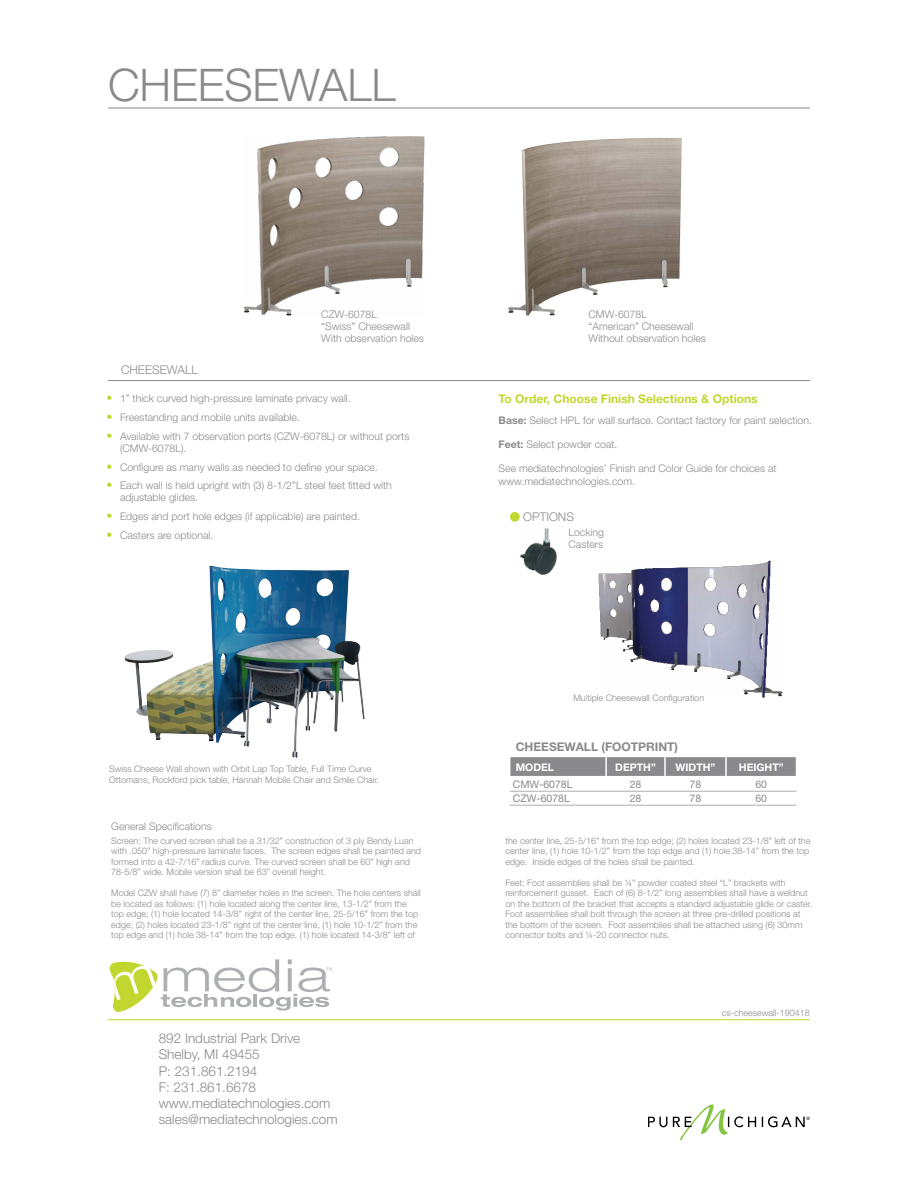
<style>
.page{position:relative;width:918px;height:1188px;background:#fff}
.page>*{position:absolute;margin:0;border:0;box-sizing:border-box;transform-origin:0 0}
.t1{font:300 45px "Helvetica Neue LT Std";color:#8a8a8d}
.t2{font:300 13.5px/16.2px "Helvetica Neue LT Std";color:#8a8a8d}
.t3{font:700 12px "Helvetica Neue LT Std";color:#c1d72f}
.t4{font:700 12px "Helvetica Neue LT Std";color:#8a8a8d}
.t5{font:300 12px "Helvetica Neue LT Std";color:#8a8a8d}
.t6{font:300 10.5px/12px "Helvetica Neue LT Std";color:#8a8a8d}
.t7{font:10.5px "Helvetica Neue LT Std";color:#8a8a8d}
.t8{font:700 10.5px "Helvetica Neue LT Std";color:#fff}
.t9{font:300 9px/10.5px "Helvetica Neue LT Std";color:#8a8a8d}
.t10{font:4.5px "Helvetica Neue";color:#000}
.s1{font-size:12px;color:#c1d72f}
.s2{font-weight:700}
</style>
<div class="page">
<svg style="left:109px;top:959px;width:223px;height:53px"></svg>
<hr style="left:108px;top:108px;width:702px;height:1px;background:#8a8a8d">
<svg style="left:648px;top:1104px;width:157px;height:36px"></svg>
<hr style="left:108px;top:1019px;width:702px;height:1px;background:#c1d72f">
<img style="left:598px;top:561px;width:185px;height:136px">
<img style="left:520px;top:529px;width:37px;height:46px">
<div style="left:510px;top:512px;width:10px;height:10px;background:#c1d72f;border-radius:50%"></div>
<hr style="left:108px;top:380px;width:702px;height:1px;background:#8a8a8d">
<svg style="left:510px;top:757px;width:286px;height:19px;background:#8d8d90"></svg>
<hr style="left:510px;top:791px;width:96px;height:1px;background:#adafb2">
<hr style="left:606px;top:791px;width:59px;height:1px;background:#adafb2">
<hr style="left:665px;top:791px;width:61px;height:1px;background:#adafb2">
<hr style="left:726px;top:791px;width:71px;height:1px;background:#adafb2">
<hr style="left:510px;top:805px;width:96px;height:1px;background:#adafb2">
<hr style="left:606px;top:805px;width:59px;height:1px;background:#adafb2">
<hr style="left:665px;top:805px;width:61px;height:1px;background:#adafb2">
<hr style="left:726px;top:805px;width:71px;height:1px;background:#adafb2">
<img style="left:124px;top:565px;width:241px;height:193px">
<img style="left:508px;top:137px;width:174px;height:179px">
<img style="left:243px;top:136px;width:182px;height:180px">
<h1 class="t1" style="left:108px;top:58px;width:289px">cheesewall</h1>
<h3 class="t5" style="left:121px;top:362px;width:9px">CHEESEWALL</h3>
<p class="t6" style="left:321px;top:308px;width:104px">CZW-6078L<br>“Swiss” Cheesewall<br>With observation holes</p>
<p class="t6" style="left:589px;top:308px;width:119px">CMW-6078L<br>“American” Cheesewall<br>Without observation holes</p>
<p class="t6" style="left:106px;top:392px;width:246px"><span class="s1">•</span> 1” thick curved high-pressure laminate privacy wall.</p>
<p class="t6" style="left:106px;top:411px;width:195px"><span class="s1">•</span> Freestanding and mobile units available.</p>
<p class="t6" style="left:120px;top:430px;width:291px;text-indent:-14px"><span class="s1">•</span> Available with 7 observation ports (CZW-6078L) or without ports (CMW-6078L).</p>
<p class="t6" style="left:106px;top:461px;width:273px"><span class="s1">•</span> Configure as many walls as needed to define your space.</p>
<p class="t6" style="left:120px;top:479px;width:273px;text-indent:-14px"><span class="s1">•</span> Each wall is held upright with (3) 8-1/2”L steel feet fitted with adjustable glides.</p>
<p class="t6" style="left:106px;top:510px;width:255px"><span class="s1">•</span> Edges and port hole edges (if applicable) are painted.</p>
<p class="t6" style="left:106px;top:529px;width:108px"><span class="s1">•</span> Casters are optional.</p>
<p class="t9" style="left:109px;top:764px;width:272px">Swiss Cheese Wall shown with Orbit Lap Top Table, Full Time Curve<br>Ottomans, Rockford pick table, Hannah Mobile Chair and Smile Chair.</p>
<p class="t6" style="left:111px;top:821px;width:102px">General Specifications</p>
<p class="t9" style="left:111px;top:835px;width:311px">Screen: The curved screen shall be a 31/32” construction of 3 ply Bendy Luan with .050” high-pressure laminate faces. The screen edges shall be painted and formed into a 42-7/16” radius curve. The curved screen shall be 60” high and 78-5/8” wide. Mobile version shall be 63” overall height.</p>
<p class="t9" style="left:111px;top:888px;width:311px">Model CZW shall have (7) 8” diameter holes in the screen. The hole centers shall be located as follows: (1) hole located along the center line, 13-1/2” from the top edge; (1) hole located 14-3/8” right of the center line, 25-5/16” from the top edge; (2) holes located 23-1/8” right of the center line, (1) hole 10-1/2” from the top edge and (1) hole 38-14” from the top edge. (1) hole located 14-3/8” left of</p>
<h2 class="t2" style="left:159px;top:1030px;width:180px">892 Industrial Park Drive<br>Shelby, MI 49455<br>P: 231.861.2194<br>F: 231.861.6678 www.mediatechnologies.com sales@mediatechnologies.com</h2>
<h3 class="t3" style="left:499px;top:392px;width:261px">To Order, Choose Finish Selections &amp; Options</h3>
<p class="t6" style="left:499px;top:414px;width:315px"><span class="s2">Base:</span> Select HPL for wall surface. Contact factory for paint selection.</p>
<p class="t6" style="left:499px;top:438px;width:120px"><span class="s2">Feet:</span> Select powder coat.</p>
<p class="t6" style="left:499px;top:462px;width:279px;line-height:12.6px">See mediatechnologies’ Finish and Color Guide for choices at www.mediatechnologies.com.</p>
<h3 class="t5" style="left:523px;top:509px;width:51px">OPTIONS</h3>
<p class="t6" style="left:569px;top:526px;width:37px">Locking<br>Casters</p>
<p class="t9" style="left:573px;top:692px;width:132px">Multiple Cheesewall Configuration</p>
<h3 class="t4" style="left:516px;top:739px;width:164px">CHEESEWALL (FOOTPRINT)</h3>
<p class="t8" style="left:516px;top:760px;width:40px">MODEL</p>
<p class="t8" style="left:615px;top:760px;width:42px">DEPth”</p>
<p class="t8" style="left:676px;top:760px;width:41px">WIDth”</p>
<p class="t8" style="left:739px;top:760px;width:46px">HEIGHT”</p>
<p class="t7" style="left:513px;top:778px;width:61px">CMW-6078L</p>
<p class="t7" style="left:630px;top:778px;width:13px">28</p>
<p class="t7" style="left:690px;top:778px;width:13px">78</p>
<p class="t7" style="left:755px;top:778px;width:13px">60</p>
<p class="t7" style="left:513px;top:792px;width:58px">CZW-6078L</p>
<p class="t7" style="left:630px;top:792px;width:13px">28</p>
<p class="t7" style="left:690px;top:792px;width:13px">78</p>
<p class="t7" style="left:755px;top:792px;width:13px">60</p>
<p class="t9" style="left:505px;top:835px;width:306px">the center line, 25-5/16” from the top edge; (2) holes located 23-1/8” left of the center line, (1) hole 10-1/2” from the top edge and (1) hole 38-14” from the top edge. Inside edges of the holes shall be painted.</p>
<p class="t9" style="left:505px;top:877px;width:308px">Feet: Foot assemblies shall be ¼” powder coated steel “L” brackets with reinforcement gusset. Each of (6) 8-1/2” long assemblies shall have a weldnut on the bottom of the bracket that accepts a standard adjustable glide or caster.<br>Foot assemblies shall bolt through the screen at three pre-drilled positions at the bottom of the screen. Foot assemblies shall be attached using (6) 30mm connector bolts and ¼-20 connector nuts.</p>
<p class="t9" style="left:722px;top:1008px;width:90px">cs-cheesewall-190418</p>
<p class="t10" style="left:806px;top:1116px;width:5px">®</p>
</div>
